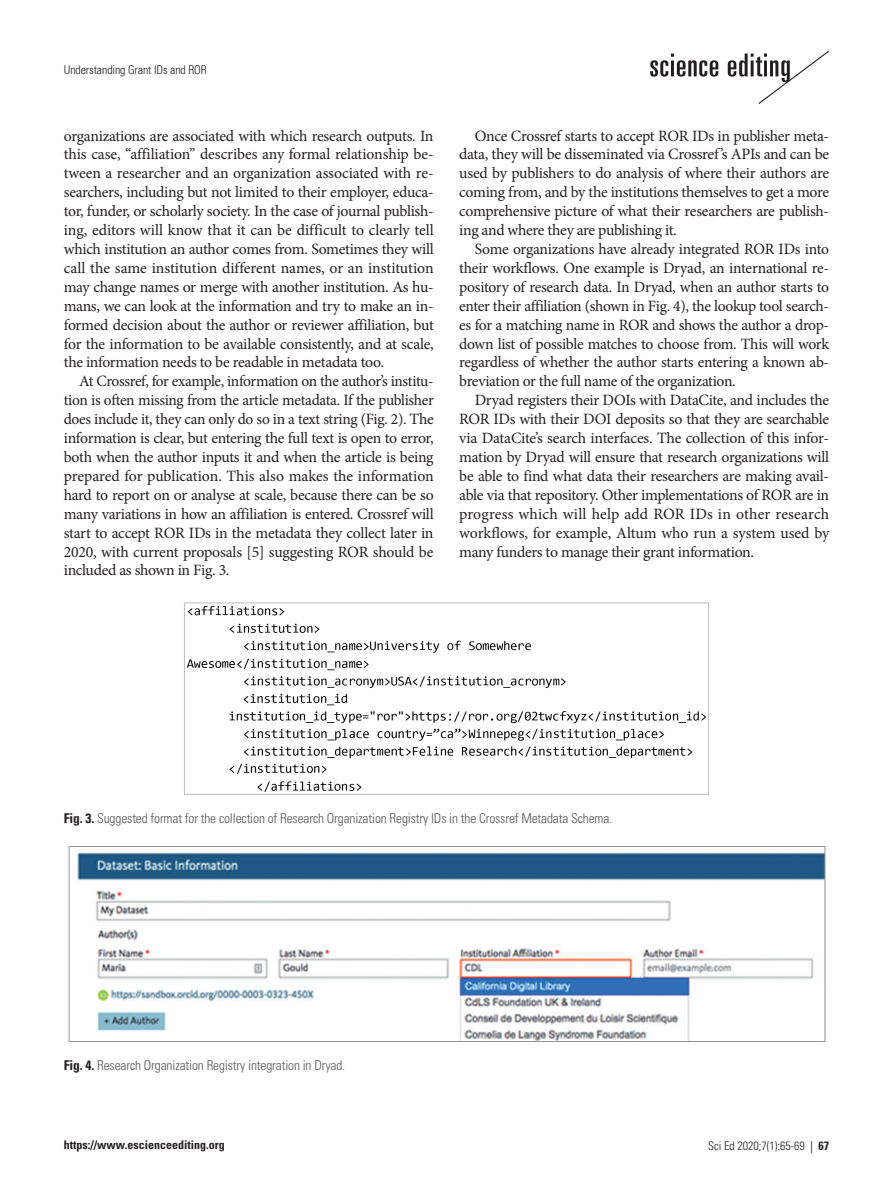
<style>
.page{position:relative;width:893px;height:1191px;background:#fff}
.page>*{position:absolute;margin:0;border:0;box-sizing:border-box;transform-origin:0 0}
.본문{font:15.75px/18.9px "Minion Pro";letter-spacing:-.02em;color:#231f20;text-align:justify}
.표제목그림설명{font:300 condensed 13.5px "Univers LT Std";letter-spacing:-.01em;color:#57585a}
.t1{font:300 condensed 12px "Univers LT Std";letter-spacing:-.01em;color:#231f20}
.t2{font:700 condensed 12px "Univers LT Std";color:#231f20}
.s1{font-weight:700;color:#231f20}
.s2{font-weight:400}
.s3{font-weight:700}
</style>
<div class="page">
<svg style="left:650px;top:50px;width:179px;height:54px"></svg>
<img style="left:77px;top:852px;width:746px;height:187px">
<div style="left:69px;top:846px;width:756px;height:195px;border:1px solid #939598"></div>
<img style="left:186px;top:605px;width:520px;height:187px">
<div style="left:184px;top:602px;width:525px;height:192px;border:1px solid #bcbdc0"></div>
<p class="t1" style="left:64px;top:62px;width:145px">Understanding Grant IDs and ROR</p>
<p class="본문" style="left:64px;top:126px;width:372px">organizations are associated with which research outputs. In this case, “affiliation” describes any formal relationship be&shy;tween a researcher and an organization associated with re&shy;searchers, including but not limited to their employer, educa&shy;tor, funder, or scholarly society. In the case of journal publish&shy;ing, editors will know that it can be difficult to clearly tell which institution an author comes from. Sometimes they will call the same institution different names, or an institution may change names or merge with another institution. As hu&shy;mans, we can look at the information and try to make an in&shy;formed decision about the author or reviewer affiliation, but for the information to be available consistently, and at scale, the information needs to be readable in metadata too.</p>
<p class="본문" style="left:64px;top:372px;width:371px;text-indent:15px">At Crossref, for example, information on the author’s institu&shy;tion is often missing from the article metadata. If the publisher does include it, they can only do so in a text string (Fig. 2). The information is clear, but entering the full text is open to error, both when the author inputs it and when the article is being prepared for publication. This also makes the information hard to report on or analyse at scale, because there can be so many variations in how an affiliation is entered. Crossref will start to accept ROR IDs in the metadata they collect later in 2020, with current proposals [5] suggesting ROR should be included as shown in Fig. 3.</p>
<p class="본문" style="left:459px;top:126px;width:371px;text-indent:15px">Once Crossref starts to accept ROR IDs in publisher meta&shy;data, they will be disseminated via Crossref’s APIs and can be used by publishers to do analysis of where their authors are coming from, and by the institutions themselves to get a more comprehensive picture of what their researchers are publish&shy;ing and where they are publishing it.</p>
<p class="본문" style="left:459px;top:240px;width:371px;text-indent:16px">Some organizations have already integrated ROR IDs into their workflows. One example is Dryad, an international re&shy;pository of research data. In Dryad, when an author starts to enter their affiliation (shown in Fig. 4), the lookup tool search&shy;es for a matching name in ROR and shows the author a drop&shy;down list of possible matches to choose from. This will work regardless of whether the author starts entering a known ab&shy;breviation or the full name of the organization.</p>
<p class="본문" style="left:459px;top:391px;width:372px;text-indent:15px">Dryad registers their DOIs with DataCite, and includes the ROR IDs with their DOI deposits so that they are searchable via DataCite’s search interfaces. The collection of this infor&shy;mation by Dryad will ensure that research organizations will be able to find what data their researchers are making avail&shy;able via that repository. Other implementations of ROR are in progress which will help add ROR IDs in other research workflows, for example, Altum who run a system used by many funders to manage their grant information.</p>
<p class="표제목그림설명" style="left:64px;top:810px;width:550px"><span class="s1">Fig. 3.</span> Suggested format for the collection of Research Organization Registry IDs in the Crossref Metadata Schema.</p>
<p class="표제목그림설명" style="left:64px;top:1057px;width:283px"><span class="s1">Fig. 4.</span> Research Organization Registry integration in Dryad.</p>
<p class="t2" style="left:64px;top:1137px;width:162px">https://www.escienceediting.org</p>
<p class="t1" style="left:708px;top:1138px;width:122px">Sci Ed 2020;7(1):65-69 <span class="s2">|</span> <span class="s3">67</span></p>
</div>
